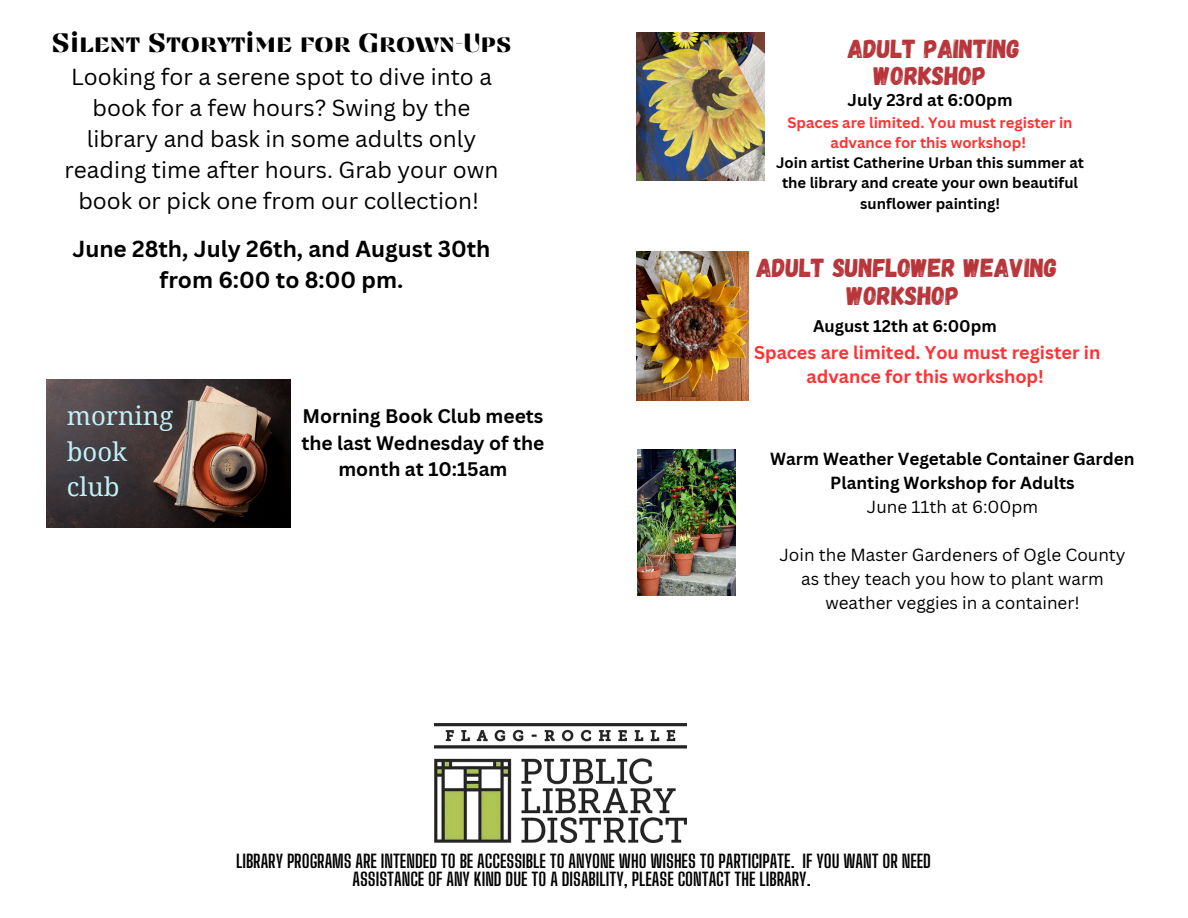
<style>
.page{position:relative;width:1188px;height:918px;background:#fff}
.page>*{position:absolute;margin:0;border:0;box-sizing:border-box;transform-origin:0 0}
.t1{font:26.4px "Findel Display";color:#000}
.t2{font:26.1px/27.8px "Gagalin";color:#b8353a;text-align:center}
.t3{font:25.65px/35.8px "Noto Serif";color:#c0f0f7}
.t4{font:22.5px/31px "Canva Sans";color:#000;text-align:center}
.t5{font:700 22.5px/31px "Canva Sans";color:#000;text-align:center}
.t6{font:700 19.2px/26.5px "Canva Sans";color:#000;text-align:center}
.t7{font:700 18px/18px "Big Shoulders Display";color:#000;text-align:center}
.t8{font:700 18px/24.8px "Canva Sans";color:#ff3131;text-align:center}
.t9{font:17.1px/23.9px "Canva Sans";color:#000;text-align:center}
.t10{font:700 17.1px/23.9px "Canva Sans";color:#000;text-align:center}
.t11{font:700 16.65px "Canva Sans";color:#000}
.t12{font:700 16.5px "Canva Sans";color:#000}
.t13{font:700 14.85px/20.2px "Canva Sans";color:#000;text-align:center}
.t14{font:700 14.85px/20.2px "Canva Sans";color:#ff3131;text-align:center}
</style>
<div class="page">
<img style="left:637px;top:32px;width:127px;height:148px">
<img style="left:47px;top:380px;width:244px;height:148px">
<img style="left:637px;top:252px;width:111px;height:148px">
<img style="left:434px;top:723px;width:252px;height:120px">
<img style="left:637px;top:449px;width:98px;height:146px">
<h4 class="t1" style="left:52px;top:28px;width:462px">Silent Storytime for Grown-Ups</h4>
<p class="t4" style="left:65px;top:61px;width:435px">Looking for a serene spot to dive into a book for a few hours? Swing by the library and bask in some adults only reading time after hours. Grab your own book or pick one from our collection!</p>
<h6 class="t5" style="left:72px;top:233px;width:420px">June 28th, July 26th, and August 30th from 6:00 to 8:00 pm.</h6>
<h1 class="t3" style="left:67px;top:397px;width:108px">morning book club</h1>
<h6 class="t6" style="left:301px;top:403px;width:245px">Morning Book Club meets the last Wednesday of the month at 10:15am</h6>
<h2 class="t2" style="left:848px;top:33px;width:174px">ADULT PAINTING<br>WORKSHOP</h2>
<h4 class="t11" style="left:848px;top:89px;width:167px">July 23rd at 6:00pm</h4>
<h3 class="t14" style="left:788px;top:112px;width:287px">Spaces are limited. You must register in advance for this workshop!</h3>
<p class="t13" style="left:776px;top:152px;width:310px">Join artist Catherine Urban this summer at the library and create your own beautiful sunflower painting!</p>
<h4 class="t2" style="left:757px;top:252px;width:302px;line-height:28.2px">ADULT SUNFLOWER WEAVING<br>WORKSHOP</h4>
<p class="t12" style="left:813px;top:314px;width:185px">August 12th at 6:00pm</p>
<p class="t8" style="left:754px;top:339px;width:348px">Spaces are limited. You must register in advance for this workshop!</p>
<p class="t10" style="left:770px;top:447px;width:366px">Warm Weather Vegetable Container Garden<br>Planting Workshop for Adults</p>
<p class="t9" style="left:867px;top:495px;width:173px">June 11th at 6:00pm</p>
<p class="t9" style="left:779px;top:543px;width:348px">Join the Master Gardeners of Ogle County as they teach you how to plant warm weather veggies in a container!</p>
<p class="t7" style="left:236px;top:852px;width:697px">LIBRARY PROGRAMS ARE INTENDED TO BE ACCESSIBLE TO ANYONE WHO WISHES TO PARTICIPATE. IF YOU WANT OR NEED<br>ASSISTANCE OF ANY KIND DUE TO A DISABILITY, PLEASE CONTACT THE LIBRARY.</p>
</div>
